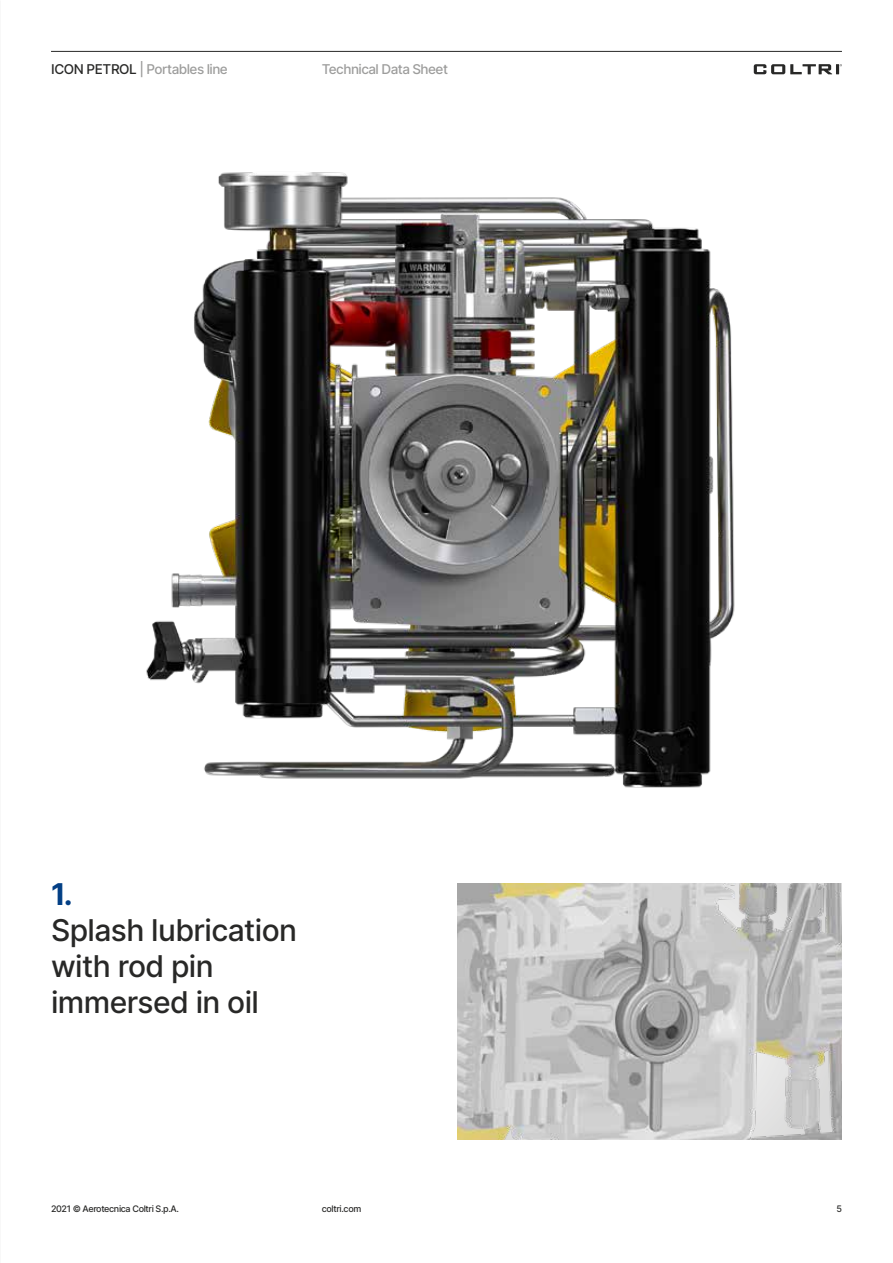
<style>
.page{position:relative;width:893px;height:1263px;background:#fff}
.page>*{position:absolute;margin:0;border:0;box-sizing:border-box;transform-origin:0 0}
.t1{font:30px/36px "Inter";letter-spacing:-.02em;color:#282827}
.t2{font:30px "Inter";color:#033f85}
.t3{font:13.5px "Inter";letter-spacing:-.04em;color:#9d9d9c}
.t4{font:9px "Inter";letter-spacing:-.04em;color:#282827}
.s1{color:#282827}
</style>
<div class="page">
<img style="left:146px;top:172px;width:589px;height:616px">
<img style="left:457px;top:883px;width:385px;height:256px">
<hr style="left:51px;top:51px;width:791px;height:1px;background:#282827">
<svg style="left:754px;top:64px;width:88px;height:10px"></svg>
<p class="t3" style="left:51px;top:60px;width:178px"><span class="s1">ICON PETROL</span> | Portables line</p>
<p class="t3" style="left:322px;top:60px;width:128px">Technical Data Sheet</p>
<h1 class="t2" style="left:51px;top:872px;width:23px">1.</h1>
<h1 class="t1" style="left:51px;top:911px;width:247px">Splash lubrication with rod pin immersed in oil</h1>
<p class="t4" style="left:51px;top:1202px;width:130px">2021 © Aerotecnica Coltri S.p.A.</p>
<p class="t4" style="left:322px;top:1202px;width:41px">coltri.com</p>
<p class="t4" style="left:836px;top:1202px;width:7px">5</p>
</div>
